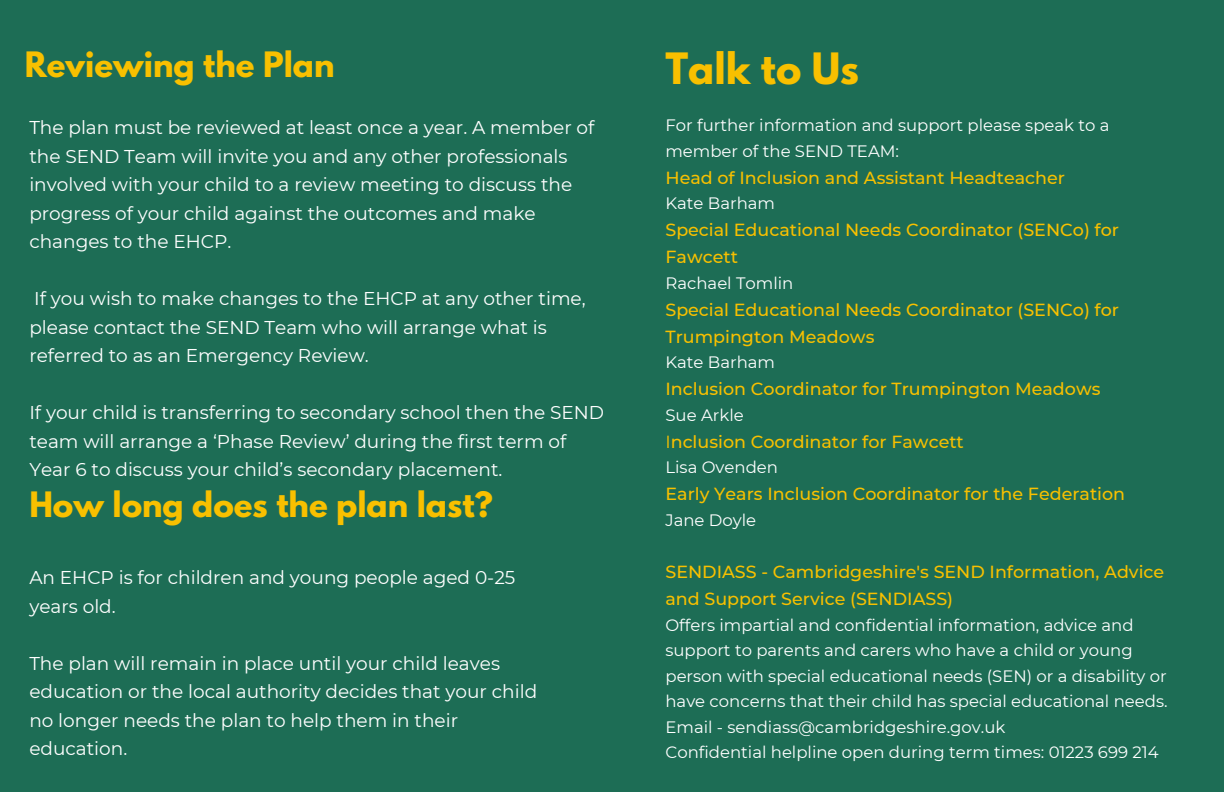
<style>
.page{position:relative;width:1224px;height:792px;background:#1d6d55}
.page>*{position:absolute;margin:0;border:0;box-sizing:border-box;transform-origin:0 0}
.t1{font:700 38.3px "League Spartan";color:#f8c000}
.t2{font:700 31px "League Spartan";color:#f8c000}
.t3{font:18.5px/28.5px "Montserrat";color:#fff}
.t4{font:500 17.5px/27px "Montserrat";color:#f8c000}
.t5{font:16.5px/25.5px "Montserrat";color:#fff}
.s1{font-weight:400}
</style>
<div class="page">
<p class="t2" style="left:25px;top:49px;width:311px">Reviewing the Plan</p>
<p class="t3" style="left:29px;top:113px;width:567px">The plan must be reviewed at least once a year. A member of the SEND Team will invite you and any other professionals involved with your child to a review meeting to discuss the progress of your child against the outcomes and make changes to the EHCP.</p>
<p class="t3" style="left:29px;top:284px;width:558px">If you wish to make changes to the EHCP at any other time, please contact the SEND Team who will arrange what is referred to as an Emergency Review.</p>
<p class="t3" style="left:29px;top:398px;width:576px">If your child is transferring to secondary school then the SEND team will arrange a ‘Phase Review’ during the first term of<br>Year 6 to discuss your child’s secondary placement.</p>
<p class="t2" style="left:29px;top:489px;width:465px">How long does the plan last?</p>
<p class="t3" style="left:29px;top:563px;width:487px">An EHCP is for children and young people aged 0-25 years old.</p>
<p class="t3" style="left:29px;top:649px;width:509px">The plan will remain in place until your child leaves education or the local authority decides that your child no longer needs the plan to help them in their education.</p>
<p class="t1" style="left:665px;top:49px;width:195px">Talk to Us</p>
<p class="t5" style="left:665px;top:113px;width:446px">For further information and support please speak to a member of the SEND TEAM:</p>
<p class="t4" style="left:665px;top:164px;width:401px">Head of Inclusion and Assistant Headteacher</p>
<p class="t5" style="left:665px;top:191px;width:111px">Kate Barham</p>
<p class="t4" style="left:665px;top:217px;width:455px">Special Educational Needs Coordinator (SENCo) for<br>Fawcett</p>
<p class="t5" style="left:665px;top:270px;width:129px">Rachael Tomlin</p>
<p class="t4" style="left:665px;top:296px;width:455px">Special Educational Needs Coordinator (SENCo) for<br>Trumpington Meadows</p>
<p class="t5" style="left:665px;top:350px;width:111px">Kate Barham</p>
<p class="t4" style="left:665px;top:376px;width:437px">Inclusion Coordinator for Trumpington Meadows</p>
<p class="t5" style="left:665px;top:402px;width:80px">Sue Arkle</p>
<p class="t4" style="left:665px;top:428px;width:300px"><span class="s1">I</span>nclusion Coordinator for Fawcett</p>
<p class="t5" style="left:665px;top:455px;width:114px">Lisa Ovenden</p>
<p class="t4" style="left:665px;top:481px;width:461px">Early Years Inclusion Coordinator for the Federation</p>
<p class="t5" style="left:665px;top:507px;width:92px">Jane Doyle</p>
<p class="t4" style="left:665px;top:559px;width:500px">SENDIASS - Cambridgeshire's SEND Information, Advice and Support Service (SENDIASS)</p>
<p class="t5" style="left:665px;top:612px;width:504px">Offers impartial and confidential information, advice and support to parents and carers who have a child or young person with special educational needs (SEN) or a disability or have concerns that their child has special educational needs.</p>
<p class="t5" style="left:665px;top:714px;width:341px">Email - sendiass@cambridgeshire.gov.uk</p>
<p class="t5" style="left:665px;top:740px;width:495px">Confidential helpline open during term times: 01223 699 214</p>
</div>
